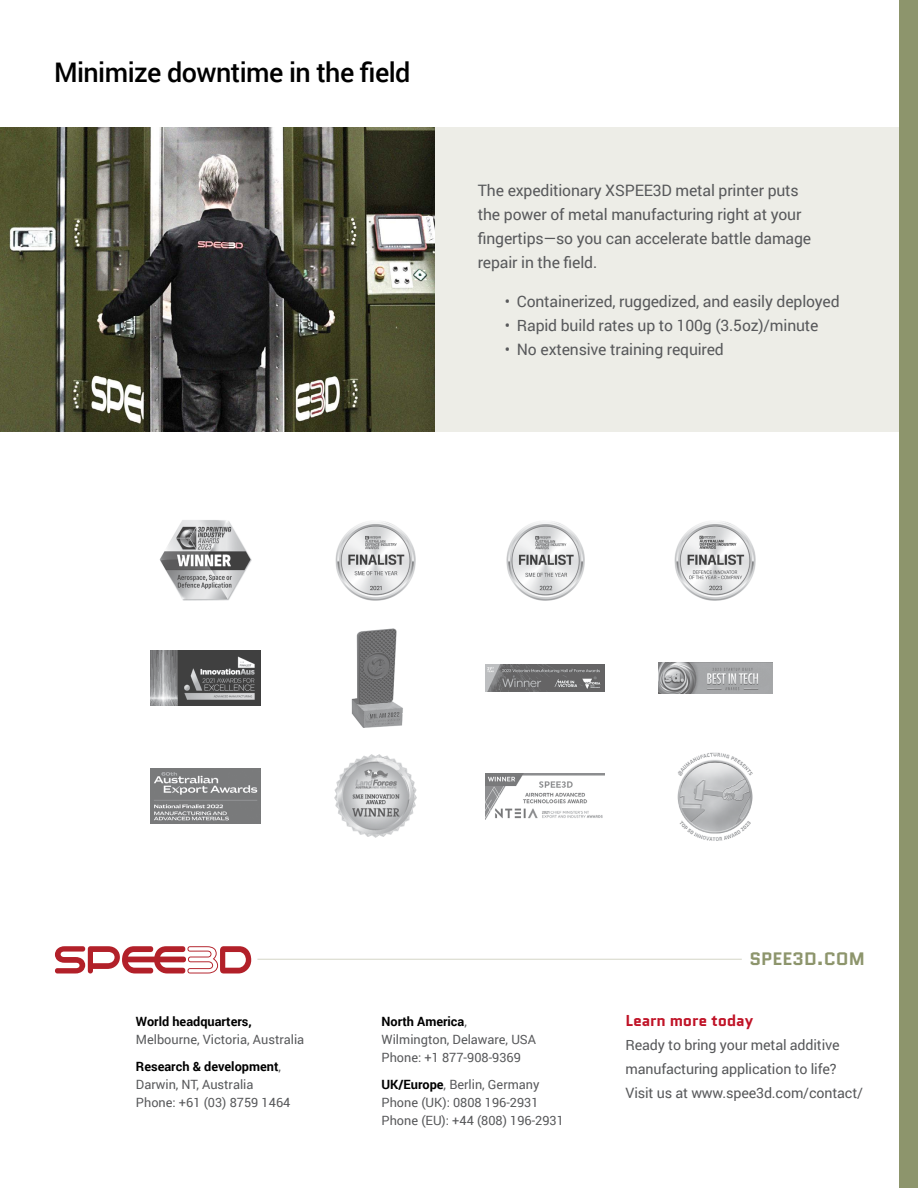
<style>
.page{position:relative;width:918px;height:1188px;background:#fff}
.page>*{position:absolute;margin:0;border:0;box-sizing:border-box;transform-origin:0 0}
.t1{font:500 27px "Roboto";letter-spacing:-.02em;color:#000}
.t2{font:700 18px "Quantico";color:#8d956c}
.t3{font:15.75px/24px "Roboto";letter-spacing:-.01em;color:#58595b}
.t4{font:700 15.75px "Quantico";letter-spacing:-.01em;color:#c01327}
.t5{font:14.25px/24px "Roboto";letter-spacing:-.01em;color:#58595b}
.t6{font:12.75px/18px "Roboto";color:#58595b}
.t7{font:700 12.75px "Roboto";color:#000}
.s1{font-weight:700;color:#000}
</style>
<div class="page">
<div style="left:410px;top:128px;width:490px;height:304px;background:#edede7"></div>
<img style="left:0;top:128px;width:434px;height:304px">
<div style="left:900px;top:0;width:18px;height:1188px;background:#8d956c"></div>
<svg style="left:55px;top:946px;width:196px;height:27px"></svg>
<hr style="left:257px;top:959px;width:485px;height:1px;background:#d4d5c6">
<img style="left:160px;top:520px;width:92px;height:81px">
<img style="left:151px;top:651px;width:110px;height:55px">
<img style="left:151px;top:769px;width:110px;height:55px">
<img style="left:335px;top:521px;width:81px;height:80px">
<img style="left:351px;top:628px;width:52px;height:100px">
<img style="left:334px;top:755px;width:83px;height:83px">
<img style="left:506px;top:521px;width:79px;height:80px">
<img style="left:486px;top:665px;width:119px;height:27px">
<img style="left:486px;top:773px;width:119px;height:46px">
<img style="left:674px;top:521px;width:82px;height:80px">
<img style="left:658px;top:663px;width:114px;height:31px">
<img style="left:677px;top:752px;width:76px;height:89px">
<h1 class="t1" style="left:54px;top:54px;width:358px">Minimize downtime in the field</h1>
<p class="t3" style="left:478px;top:177px;width:335px">The expeditionary XSPEE3D metal printer puts the power of metal manufacturing right at your fingertips—so you can accelerate battle damage repair in the field.</p>
<p class="t3" style="left:505px;top:288px;width:336px">• Containerized, ruggedized, and easily deployed</p>
<p class="t3" style="left:505px;top:312px;width:315px">• Rapid build rates up to 100g (3.5oz)/minute</p>
<p class="t3" style="left:505px;top:336px;width:220px">• No extensive training required</p>
<p class="t2" style="left:749px;top:946px;width:117px">SPEE3D.COM</p>
<p class="t7" style="left:136px;top:1012px;width:117px">World headquarters,</p>
<p class="t6" style="left:136px;top:1025px;width:170px;line-height:27px">Melbourne, Victoria, Australia<br><span class="s1">Research &amp; development</span>,</p>
<p class="t6" style="left:136px;top:1075px;width:156px">Darwin, NT, Australia<br>Phone: +61 (03) 8759 1464</p>
<p class="t6" style="left:382px;top:1012px;width:156px"><span class="s1">North America</span>,<br>Wilmington, Delaware, USA<br>Phone: +1 877-908-9369</p>
<p class="t6" style="left:382px;top:1075px;width:184px"><span class="s1">UK/Europe</span>, Berlin, Germany<br>Phone (UK): 0808 196-2931<br>Phone (EU): +44 (808) 196-2931</p>
<p class="t4" style="left:626px;top:1009px;width:129px">Learn more today</p>
<p class="t5" style="left:626px;top:1033px;width:239px">Ready to bring your metal additive manufacturing application to life?<br>Visit us at www.spee3d.com/contact/</p>
</div>
